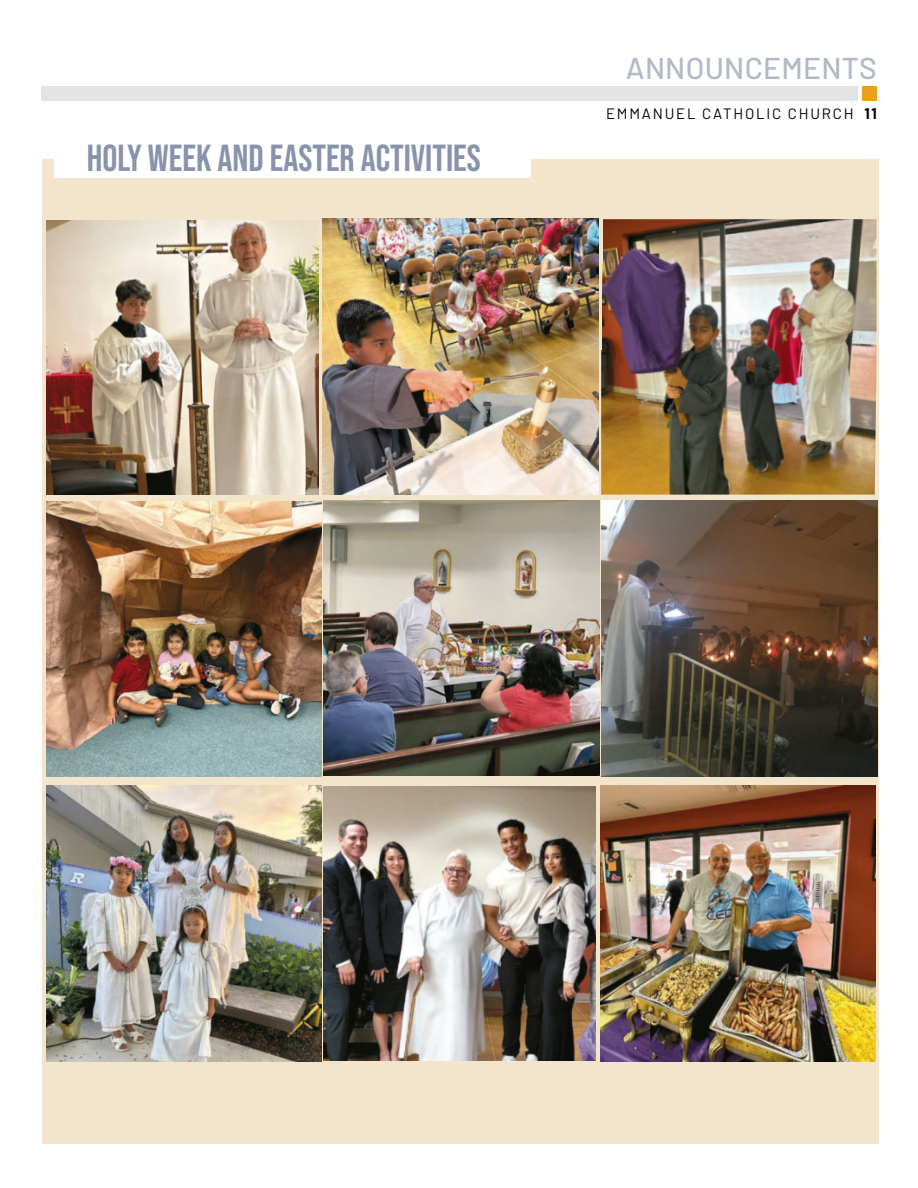
<style>
.page{position:relative;width:918px;height:1188px;background:#fff}
.page>*{position:absolute;margin:0;border:0;box-sizing:border-box;transform-origin:0 0}
.Main_Body_Text{font:37.5px "Bebas Neue";color:#8993ab}
.Page_Header_Odd{font:500 30px "Barlow";letter-spacing:.01em;color:#b4b9c7}
.Page_Subhead_Odd{font:15px "Barlow";letter-spacing:.12em;color:#000}
.Page_Number_Odd{font:700 15px "Barlow";color:#000}
</style>
<div class="page">
<div style="left:42px;top:159px;width:836px;height:984px;background:#f3e5cb"></div>
<div style="left:54px;top:151px;width:477px;height:27px;background:#fff"></div>
<div style="left:863px;top:86px;width:14px;height:14px;background:#ed9f1c"></div>
<div style="left:41px;top:86px;width:817px;height:14px;background:#e3e3e3"></div>
<img style="left:47px;top:220px;width:271px;height:274px">
<img style="left:323px;top:219px;width:275px;height:275px">
<img style="left:601px;top:219px;width:276px;height:276px">
<img style="left:46px;top:502px;width:276px;height:275px">
<img style="left:324px;top:501px;width:275px;height:275px">
<img style="left:602px;top:501px;width:275px;height:275px">
<img style="left:46px;top:786px;width:276px;height:275px">
<img style="left:324px;top:787px;width:271px;height:273px">
<img style="left:600px;top:786px;width:276px;height:275px">
<p class="Main_Body_Text" style="left:87px;top:136px;width:396px">HOLY WEEK AND EASTER ACTIVITIES</p>
<p class="Page_Header_Odd" style="left:626px;top:46px;width:253px">ANNOUNCEMENTS</p>
<p class="Page_Subhead_Odd" style="left:606px;top:103px;width:249px">EMMANUEL CATHOLIC CHURCH</p>
<p class="Page_Number_Odd" style="left:864px;top:103px;width:14px">11</p>
</div>
